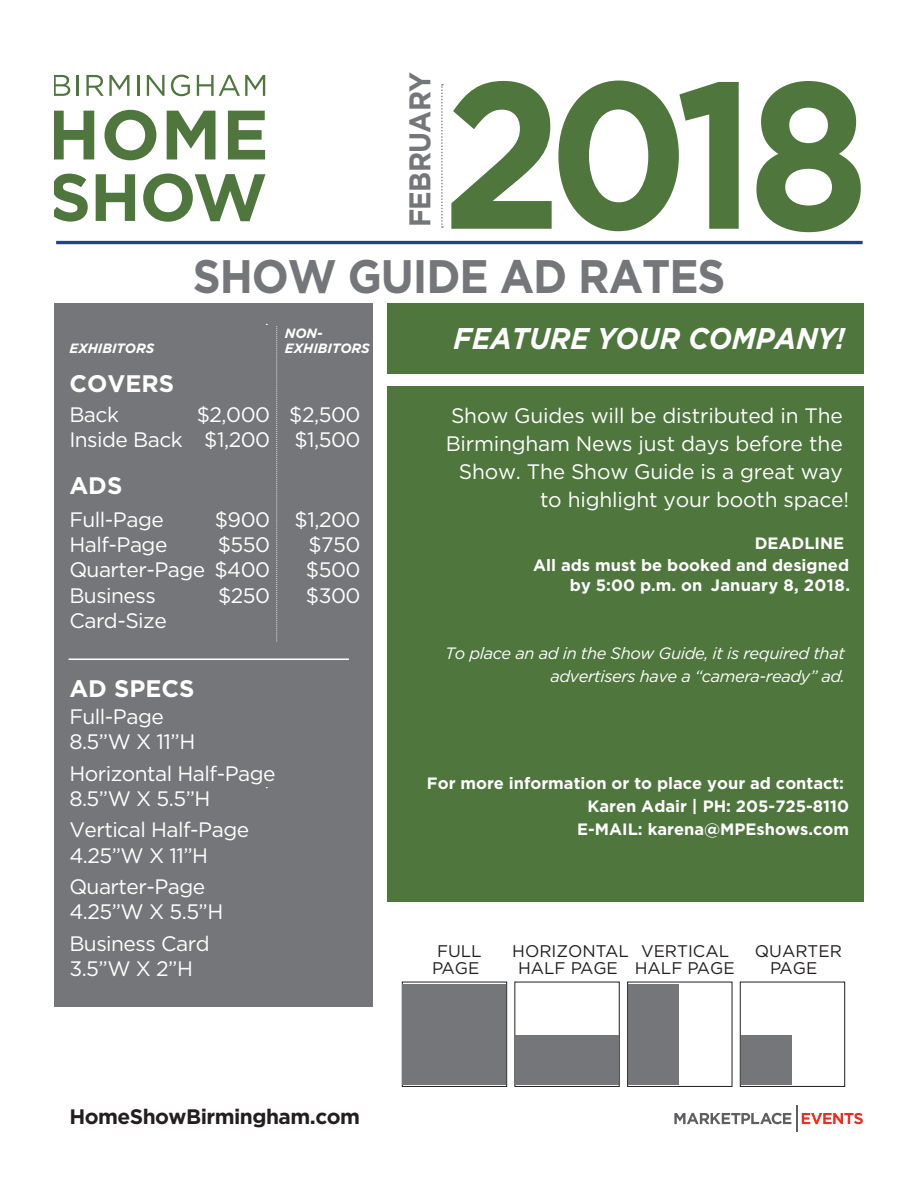
<style>
.page{position:relative;width:918px;height:1188px;background:#fff}
.page>*{position:absolute;margin:0;border:0;box-sizing:border-box;transform-origin:0 0}
.t1{font:700 208.2px "Gotham";color:#4e763d;scale:.93 1}
.t2{font:700 46.95px "Gotham";letter-spacing:-.025em;color:#757679;scale:.93 1}
.t3{font:italic 700 30px "Gotham";color:#fff;scale:.93 1}
.t4{font:700 30px "Gotham";color:#757679;scale:.93 1}
.t5{font:700 24px "Gotham";color:#fff}
.t6{font:21px/25.2px "Gotham";letter-spacing:-.01em;color:#fff}
.t7{font:700 21px "Gotham";letter-spacing:-.025em;color:#231f20}
.t8{font:16.8px/16.8px "Gotham";color:#231f20;text-align:center}
.t9{font:700 16.5px/23.4px "Gotham";color:#fff;text-align:right}
.t10{font:italic 16.5px/23.4px "Gotham";letter-spacing:-.025em;color:#fff;text-align:right}
.t11{font:italic 700 13.5px "Gotham";color:#fff}
</style>
<div class="page">
<hr style="left:56px;top:241px;width:807px;height:3px;background:#24408a">
<div style="left:55px;top:303px;width:318px;height:704px;background:#757679"></div>
<svg style="left:401px;top:981px;width:107px;height:106px"></svg>
<div style="left:403px;top:984px;width:103px;height:101px;background:#757679"></div>
<svg style="left:514px;top:981px;width:106px;height:106px"></svg>
<div style="left:515px;top:1035px;width:104px;height:50px;background:#757679"></div>
<svg style="left:627px;top:981px;width:106px;height:106px"></svg>
<div style="left:628px;top:984px;width:51px;height:101px;background:#757679"></div>
<svg style="left:739px;top:981px;width:107px;height:106px"></svg>
<div style="left:741px;top:1035px;width:51px;height:50px;background:#757679"></div>
<div style="left:387px;top:386px;width:476px;height:516px;background:#4e763d"></div>
<div style="left:387px;top:303px;width:476px;height:70px;background:#4e763d"></div>
<hr style="left:69px;top:659px;width:280px;height:1px;background:#fff">
<svg style="left:276px;top:327px;width:1px;height:315px"></svg>
<svg style="left:441px;top:84px;width:2px;height:144px"></svg>
<svg style="left:674px;top:1113px;width:117px;height:11px"></svg>
<svg style="left:802px;top:1113px;width:61px;height:11px"></svg>
<hr style="left:796px;top:1105px;width:2px;height:27px;background:#5f5f62">
<svg style="left:54px;top:111px;width:40px;height:48px"></svg>
<svg style="left:104px;top:110px;width:52px;height:50px"></svg>
<svg style="left:167px;top:111px;width:48px;height:48px"></svg>
<svg style="left:228px;top:111px;width:37px;height:48px"></svg>
<svg style="left:54px;top:174px;width:34px;height:48px"></svg>
<svg style="left:96px;top:174px;width:39px;height:47px"></svg>
<svg style="left:143px;top:173px;width:122px;height:49px"></svg>
<svg style="left:54px;top:75px;width:16px;height:21px"></svg>
<hr style="left:77px;top:75px;width:2px;height:21px;background:#4e763d">
<svg style="left:86px;top:75px;width:43px;height:21px"></svg>
<hr style="left:137px;top:75px;width:2px;height:21px;background:#4e763d">
<svg style="left:147px;top:75px;width:18px;height:21px"></svg>
<svg style="left:171px;top:75px;width:19px;height:21px"></svg>
<svg style="left:197px;top:75px;width:68px;height:21px"></svg>
<svg style="left:756px;top:81px;width:105px;height:151px"></svg>
<p class="t4" style="left:400px;top:227px;width:169px;rotate:-90deg">FEBRUARY</p>
<p class="t1" style="left:442px;top:17px;width:453px">2017</p>
<p class="t2" style="left:193px;top:245px;width:574px">SHOW GUIDE AD RATES</p>
<p class="t11" style="left:285px;top:324px;width:39px">NON-</p>
<p class="t11" style="left:69px;top:339px;width:87px">EXHIBITORS</p>
<p class="t11" style="left:285px;top:339px;width:86px">EXHIBITORS</p>
<p class="t5" style="left:69px;top:368px;width:106px">COVERS</p>
<p class="t6" style="left:69px;top:402px;width:51px">Back</p>
<p class="t6" style="left:69px;top:402px;width:293px;text-align:right">$2,000 $2,500<br>Inside Back $1,200 $1,500</p>
<p class="t5" style="left:69px;top:470px;width:54px">ADS</p>
<p class="t6" style="left:69px;top:507px;width:96px">Full-Page</p>
<p class="t6" style="left:215px;top:507px;width:147px">$900 $1,200</p>
<p class="t6" style="left:69px;top:532px;width:100px">Half-Page</p>
<p class="t6" style="left:218px;top:532px;width:54px">$550</p>
<p class="t6" style="left:308px;top:532px;width:54px">$750</p>
<p class="t6" style="left:69px;top:557px;width:202px">Quarter-Page $400</p>
<p class="t6" style="left:306px;top:557px;width:56px">$500</p>
<p class="t6" style="left:69px;top:582px;width:88px">Business</p>
<p class="t6" style="left:218px;top:582px;width:54px">$250</p>
<p class="t6" style="left:306px;top:582px;width:56px">$300</p>
<p class="t6" style="left:69px;top:607px;width:99px">Card-Size</p>
<p class="t5" style="left:69px;top:673px;width:127px">AD SPECS</p>
<p class="t6" style="left:69px;top:704px;width:127px">Full-Page<br>8.5”W X 11”H</p>
<p class="t6" style="left:69px;top:760px;width:208px">Horizontal Half-Page<br>8.5”W X 5.5”H</p>
<p class="t6" style="left:69px;top:817px;width:181px">Vertical Half-Page<br>4.25”W X 11”H</p>
<p class="t6" style="left:69px;top:873px;width:155px">Quarter-Page<br>4.25”W X 5.5”H</p>
<p class="t6" style="left:69px;top:930px;width:142px">Business Card<br>3.5”W X 2”H</p>
<p class="t7" style="left:69px;top:1103px;width:292px">HomeShowBirmingham.com</p>
<p class="t3" style="left:454px;top:319px;width:422px">FEATURE YOUR COMPANY!</p>
<p class="t6" style="left:446px;top:401px;width:405px;line-height:27.9px;text-align:right">Show Guides will be distributed in The Birmingham News just days before the Show. The Show Guide is a great way to highlight your booth space!</p>
<p class="t9" style="left:533px;top:532px;width:317px;line-height:22.2px">DEADLINE<br>All ads must be booked and designed</p>
<p class="t9" style="left:570px;top:573px;width:227px">by 5:00 p.m. on January 13</p>
<p class="t9" style="left:834px;top:573px;width:12px">7</p>
<p class="t9" style="left:711px;top:573px;width:141px">January 8, 2018.</p>
<p class="t10" style="left:445px;top:641px;width:401px">To place an ad in the Show Guide, it is required that advertisers have a “camera-ready” ad.</p>
<p class="t9" style="left:427px;top:771px;width:424px">For more information or to place your ad contact:<br>Karen Adair | PH: 205-725-8110<br>E-MAIL: karena@MPEshows.com</p>
<p class="t8" style="left:432px;top:943px;width:51px;text-align:left">FULL<br>PAGE</p>
<p class="t8" style="left:512px;top:943px;width:118px">HORIZONTAL<br>HALF PAGE</p>
<p class="t8" style="left:635px;top:943px;width:101px">VERTICAL<br>HALF PAGE</p>
<p class="t8" style="left:755px;top:943px;width:89px">QUARTER<br>PAGE</p>
</div>
